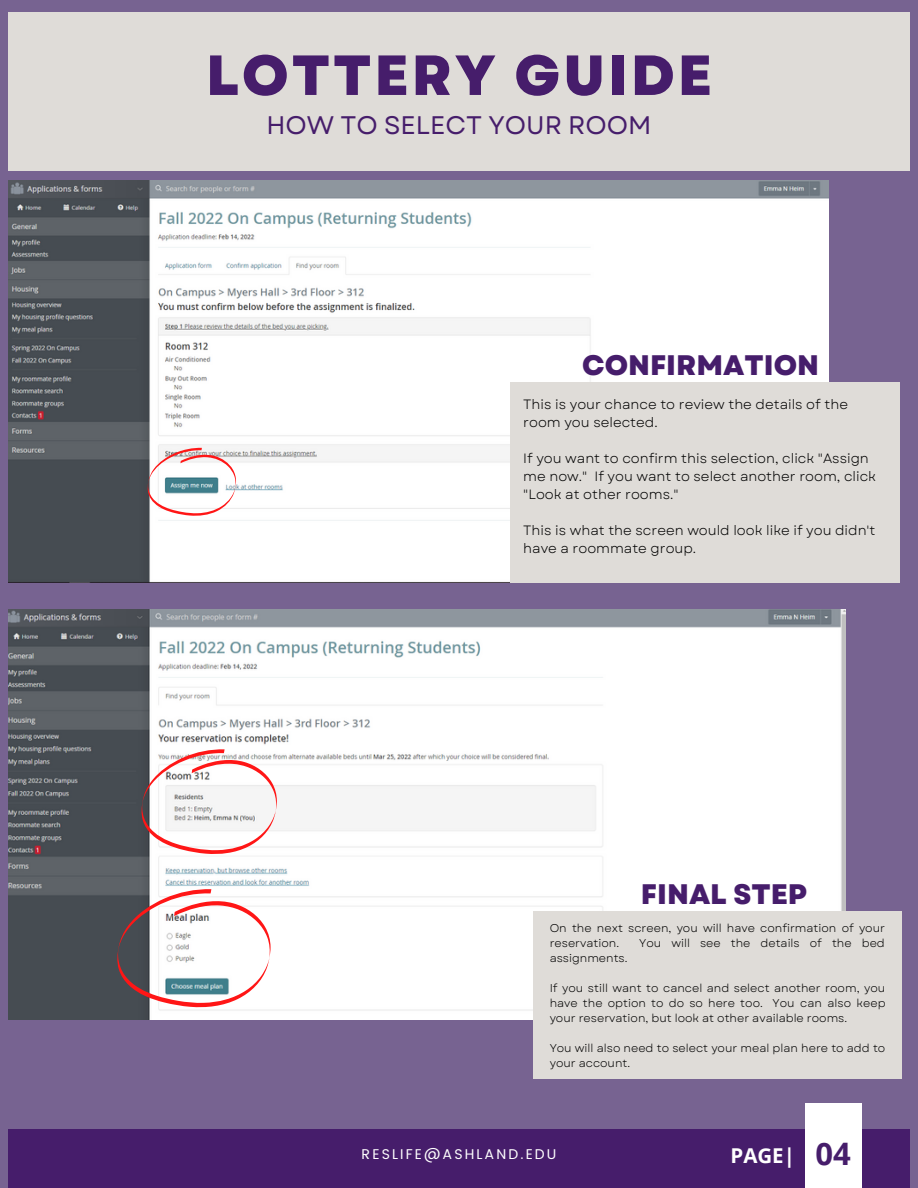
<style>
.page{position:relative;width:918px;height:1188px;background:#776391}
.page>*{position:absolute;margin:0;border:0;box-sizing:border-box;transform-origin:0 0}
.t1{font:800 56.4px "Garet";letter-spacing:.05em;color:#461d6b}
.t2{font:800 28.2px "Garet";color:#461d6b}
.t3{font:25.35px "Garet";color:#461d6b}
.t4{font:700 20.4px "Open Sans";color:#fff}
.t5{font:14.1px "Poppins";letter-spacing:.15em;color:#fff}
.t6{font:13.5px/18px "Garet";color:#000}
.t7{font:11.25px/15px "Garet";color:#000}
.s1{font-size:30.9px;color:#461d6b}
</style>
<div class="page">
<img style="left:9px;top:610px;width:837px;height:409px">
<div style="left:533px;top:911px;width:369px;height:168px;background:#dfdcd8"></div>
<img style="left:9px;top:181px;width:820px;height:401px">
<div style="left:510px;top:382px;width:389px;height:200px;background:#dfdcd8"></div>
<div style="left:9px;top:13px;width:901px;height:158px;background:#dfdcd8"></div>
<svg style="left:147px;top:448px;width:89px;height:68px;background:#dbd1d3"></svg>
<svg style="left:141px;top:749px;width:136px;height:106px;background:#e9d7d7"></svg>
<svg style="left:117px;top:889px;width:154px;height:119px;background:#cdbfc1"></svg>
<div style="left:9px;top:1130px;width:901px;height:58px;background:#461d6b"></div>
<div style="left:805px;top:1103px;width:56px;height:85px;background:#fff"></div>
<h1 class="t1" style="left:206px;top:35px;width:508px">LOTTERY GUIDE</h1>
<p class="t3" style="left:267px;top:107px;width:386px">HOW TO SELECT YOUR ROOM</p>
<p class="t2" style="left:582px;top:345px;width:239px">CONFIRMATION</p>
<p class="t6" style="left:523px;top:396px;width:326px">This is your chance to review the details of the room you selected.</p>
<p class="t6" style="left:523px;top:450px;width:354px">If you want to confirm this selection, click "Assign me now." If you want to select another room, click "Look at other rooms."</p>
<p class="t6" style="left:523px;top:522px;width:354px">This is what the screen would look like if you didn't have a roommate group.</p>
<p class="t2" style="left:641px;top:874px;width:168px">FINAL STEP</p>
<p class="t7" style="left:550px;top:920px;width:337px">On the next screen, you will have confirmation of your reservation.</p>
<p class="t7" style="left:639px;top:935px;width:247px">You will see the details of the bed</p>
<p class="t7" style="left:550px;top:950px;width:79px">assignments.</p>
<p class="t7" style="left:550px;top:980px;width:337px;text-align:justify">If you still want to cancel and select another room, you have the option to do so here too. You can also keep your reservation, but look at other available rooms.</p>
<p class="t7" style="left:550px;top:1041px;width:337px">You will also need to select your meal plan here to add to your account.</p>
<p class="t5" style="left:362px;top:1146px;width:196px">RESLIFE@ASHLAND.EDU</p>
<p class="t4" style="left:731px;top:1141px;width:122px">PAGE| <span class="s1">04</span></p>
</div>
